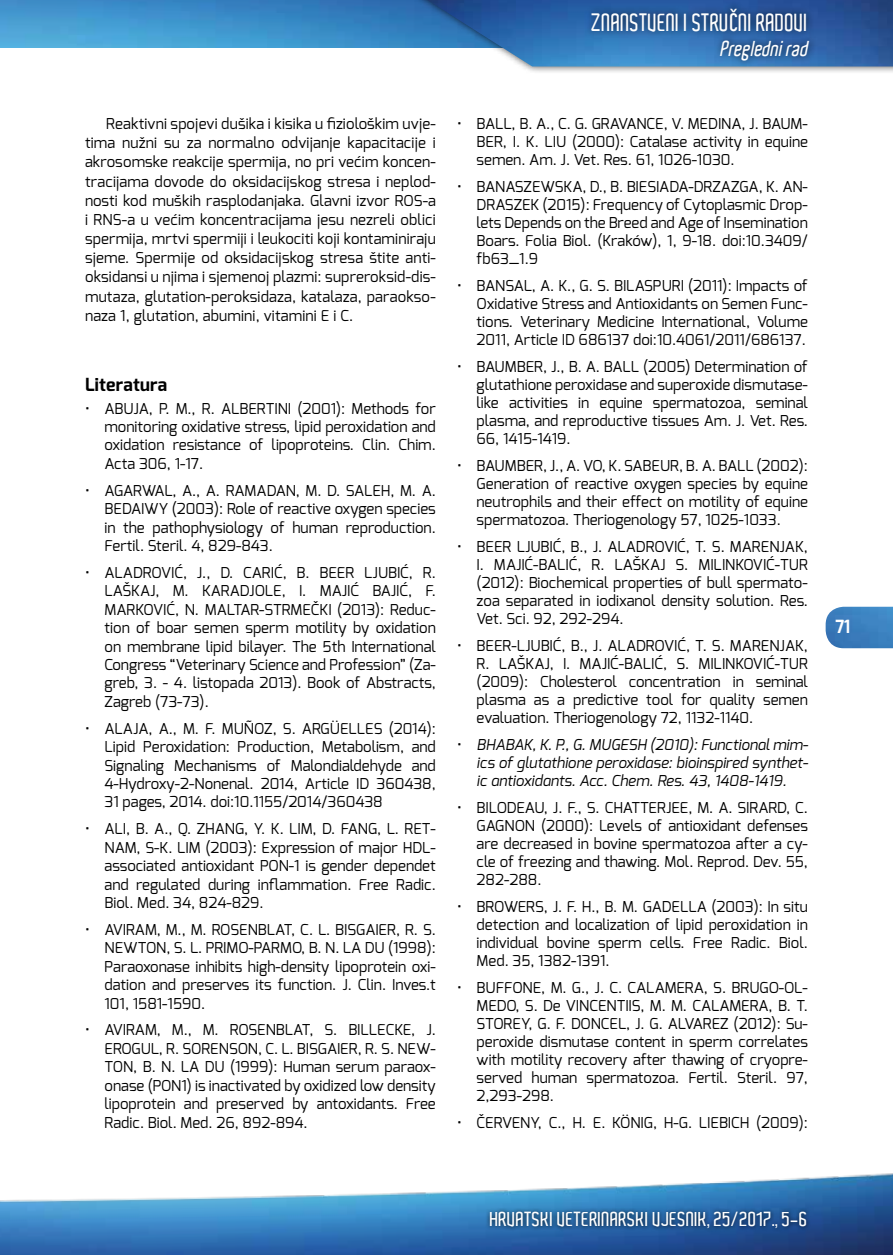
<style>
.page{position:relative;width:893px;height:1255px;background:#fff}
.page>*{position:absolute;margin:0;border:0;box-sizing:border-box;transform-origin:0 0}
.t1{font:600 24px "Aldo";color:#fff;scale:.9 1}
.t2{font:italic 600 21px "Aldo";color:#fff;scale:.9 1}
.t3{font:600 19.5px "Aldo";color:#fff}
.t4{font:700 18.15px "Exo";color:#fff;scale:.9 1}
.t5{font:700 18px "Exo";letter-spacing:.01em;color:#000}
.t6{font:15px/18.1px "Exo";color:#000;text-align:justify}
.t7{font:italic 15px/18.1px "Exo";color:#000;text-align:justify}
.s1{font-family:"Libel Suit";font-weight:400;font-size:22.5px}
.s2{font-style:italic}
.s3{font-style:normal}
</style>
<div class="page">
<img style="left:0;top:0;width:388px;height:47px">
<div style="left:388px;top:0;width:505px;height:75px;background:#000;opacity:.75"></div>
<img style="left:395px;top:0;width:498px;height:66px">
<img style="left:0;top:1173px;width:893px;height:81px">
<img style="left:826px;top:606px;width:67px;height:42px">
<div style="left:486px;top:1207px;width:325px;height:25px;background:#000;opacity:.75"></div>
<div style="left:584px;top:1px;width:233px;height:67px;background:#000;opacity:.75"></div>
<h1 class="t1" style="left:592px;top:9px;width:242px">ZNANSTVENI I STRU<span class="s1">Č</span>NI RADOVI</h1>
<h2 class="t2" style="left:720px;top:37px;width:104px">Preglednirad</h2>
<p class="t6" style="left:85px;top:114px;width:352px;line-height:19.2px;text-indent:21px">Reaktivni spojevi dušika i kisika u fiziološkim uvje&shy;tima nužni su za normalno odvijanje kapacitacije i akrosomske reakcije spermija, no pri većim koncen&shy;tracijama dovode do oksidacijskog stresa i neplod&shy;nosti kod muških rasplodanjaka. Glavni izvor ROS-a i RNS-a u većim koncentracijama jesu nezreli oblici spermija, mrtvi spermiji i leukociti koji kontaminiraju sjeme. Spermije od oksidacijskog stresa štite anti&shy;oksidansi u njima i sjemenoj plazmi: supreroksid-dis&shy;mutaza, glutation-peroksidaza, katalaza, paraokso&shy;naza 1, glutation, abumini, vitamini E i C.</p>
<p class="t5" style="left:85px;top:373px;width:84px">Literatura</p>
<p class="t6" style="left:85px;top:399px;width:39px">• Abuja</p>
<p class="t6" style="left:149px;top:399px;width:91px">, P. M., R. Albertini</p>
<p class="t6" style="left:105px;top:399px;width:333px;text-indent:193px">(2001): Methods for monitoring oxidative stress, lipid peroxidation and oxidation resistance of lipoproteins. Clin. Chim.<br>Acta 306, 1-17.</p>
<p class="t6" style="left:105px;top:481px;width:333px;text-indent:-19px">• AGARWAL, A., A. RAMADAN, M. D. SALEH, M. A.<br>BEDAIWY (2003): Role of reactive oxygen species in the pathophysiology of human reproduction.<br>Fertil. Steril. 4, 829-843.</p>
<p class="t6" style="left:105px;top:563px;width:333px;text-indent:-19px">• ALADROVIĆ, J., D. CARIĆ, B. BEER LJUBIĆ, R.<br>LAŠKAJ, M. KARADJOLE, I. MAJIĆ BAJIĆ, F.<br>MARKOVIĆ, N. MALTAR-STRMEČKI (2013): Reduc&shy;tion of boar semen sperm motility by oxidation on membrane lipid bilayer. The 5th International Congress “Veterinary Science and Profession” (Za&shy;greb, 3. - 4. listopada 2013). Book of Abstracts, Zagreb (73-73).</p>
<p class="t6" style="left:105px;top:719px;width:333px;text-indent:-19px">• ALAJA, A., M. F. MUÑOZ, S. ARGÜELLES (2014):<br>Lipid Peroxidation: Production, Metabolism, and Signaling Mechanisms of Malondialdehyde and 4-Hydroxy-2-Nonenal. 2014, Article ID 360438, 31 pages, 2014. doi:10.1155/2014/360438</p>
<p class="t6" style="left:105px;top:819px;width:333px;text-indent:-19px">• ALI, B. A., Q. ZHANG, Y. K. LIM, D. FANG, L. RET-NAM, S-K. LIM (2003): Expression of major HDL&shy;associated antioxidant PON-1 is gender dependet and regulated during inflammation. Free Radic.<br>Biol. Med. 34, 824-829.</p>
<p class="t6" style="left:105px;top:920px;width:333px;text-indent:-19px">• AVIRAM, M., M. ROSENBLAT, C. L. BISGAIER, R. S.<br>NEWTON, S. L. PRIMO-PARMO, B. N. LA DU (1998):<br>Paraoxonase inhibits high-density lipoprotein oxi&shy;dation and preserves its function. J. Clin. Inves.t 101, 1581-1590.</p>
<p class="t6" style="left:105px;top:1020px;width:333px;text-indent:-19px">• AVIRAM, M., M. ROSENBLAT, S. BILLECKE, J.<br>EROGUL, R. SORENSON, C. L. BISGAIER, R. S. NEW-TON, B. N. LA DU (1999): Human serum paraox&shy;onase (PON1) is inactivated by oxidized low density lipoprotein and preserved by antoxidants. Free Radic. Biol. Med. 26, 892-894.</p>
<p class="t6" style="left:477px;top:115px;width:333px;text-indent:-20px">• BALL, B. A., C. G. GRAVANCE, V. MEDINA, J. BAUM-BER, I. K. LIU (2000): Catalase activity in equine semen. Am. J. Vet. Res<span class="s2">.</span> 61, 1026-1030.</p>
<p class="t6" style="left:477px;top:177px;width:333px;text-indent:-20px">• BANASZEWSKA, D., B. BIESIADA-DRZAZGA, K. AN-DRASZEK (2015): Frequency of Cytoplasmic Drop&shy;lets Depends on the Breed and Age of Insemination Boars. Folia Biol. (Kraków), 1, 9-18. doi:10.3409/ fb63_1.9</p>
<p class="t6" style="left:477px;top:276px;width:333px;text-indent:-20px">• BANSAL, A. K., G. S. BILASPURI (2011): Impacts of Oxidative Stress and Antioxidants on Semen Func&shy;tions. Veterinary Medicine International, Volume 2011, Article ID 686137 doi:10.4061/2011/686137.</p>
<p class="t6" style="left:477px;top:357px;width:333px;text-indent:-20px">• BAUMBER, J., B. A. BALL (2005) Determination of glutathione peroxidase and superoxide dismutase&shy;like activities in equine spermatozoa, seminal plasma, and reproductive tissues Am. J. Vet. Res.<br>66, 1415-1419.</p>
<p class="t6" style="left:457px;top:456px;width:39px">• Baumber</p>
<p class="t6" style="left:543px;top:456px;width:100px">, J., A. Vo, K. Sabeur</p>
<p class="t6" style="left:679px;top:456px;width:58px">, B. A. Ball</p>
<p class="t6" style="left:477px;top:456px;width:333px;text-indent:280px">(2002):<br>Generation of reactive oxygen species by equine neutrophils and their effect on motility of equine spermatozoa. Theriogenology 57, 1025-1033.</p>
<p class="t6" style="left:477px;top:537px;width:333px;text-indent:-20px">• BEER LJUBIĆ, B., J. ALADROVIĆ, T. S. MARENJAK, I. MAJIĆ-BALIĆ, R. LAŠKAJ S. MILINKOVIĆ-TUR (2012): Biochemical properties of bull spermato&shy;zoa separated in iodixanol density solution. Res.<br>Vet. Sci. 92, 292-294.</p>
<p class="t6" style="left:477px;top:636px;width:333px;text-indent:-20px">• BEER-LJUBIĆ, B., J. ALADROVIĆ, T. S. MARENJAK, R. LAŠKAJ, I. MAJIĆ-BALIĆ, S. MILINKOVIĆ-TUR (2009): Cholesterol concentration in seminal plasma as a predictive tool for quality semen evaluation. Theriogenology 72, 1132-1140.</p>
<p class="t7" style="left:477px;top:735px;width:333px;text-indent:-20px"><span class="s3">•</span> BHABAK, K. P., G. MUGESH (2010): Functional mim&shy;ics of glutathione peroxidase: bioinspired synthet&shy;ic antioxidants. Acc. Chem. Res. 43, 1408-1419.</p>
<p class="t6" style="left:477px;top:798px;width:333px;text-indent:-20px">• BILODEAU, J. F., S. CHATTERJEE, M. A. SIRARD, C.<br>GAGNON (2000): Levels of antioxidant defenses are decreased in bovine spermatozoa after a cy&shy;cle of freezing and thawing. Mol. Reprod. Dev. 55, 282-288.</p>
<p class="t6" style="left:477px;top:897px;width:333px;text-indent:-20px">• BROWERS, J. F. H., B. M. GADELLA (2003): In situ detection and localization of lipid peroxidation in individual bovine sperm cells. Free Radic. Biol.<br>Med. 35, 1382-1391.</p>
<p class="t6" style="left:477px;top:977px;width:333px;text-indent:-20px">• BUFFONE, M. G., J. C. CALAMERA, S. BRUGO-OL-MEDO, S. De VINCENTIIS, M. M. CALAMERA, B. T.<br>STOREY, G. F. DONCEL, J. G. ALVAREZ (2012): Su&shy;peroxide dismutase content in sperm correlates with motility recovery after thawing of cryopre&shy;served human spermatozoa. Fertil. Steril. 97, 2,293-298.</p>
<p class="t6" style="left:457px;top:1113px;width:352px">• ČERVENY, C., H. E. KÖNIG, H-G. LIEBICH (2009):</p>
<p class="t4" style="left:835px;top:614px;width:18px">71</p>
<h3 class="t3" style="left:490px;top:1207px;width:319px">HRVATSKI VETERINARSKI VJESNIK, 25/2017., 5-6</h3>
</div>
